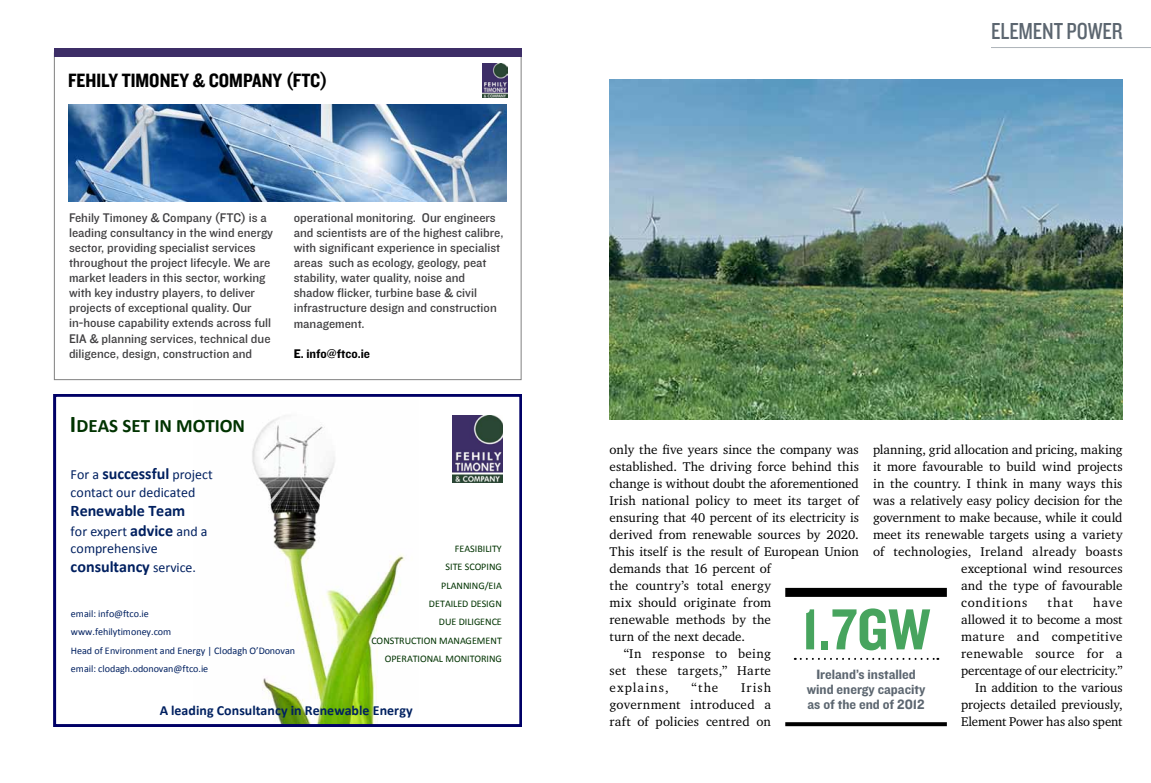
<style>
.page{position:relative;width:1151px;height:783px;background:#fff}
.page>*{position:absolute;margin:0;border:0;box-sizing:border-box;transform-origin:0 0}
.t1{font:60px "Knockout HTF50 Welterweight";color:#47a45e}
.t2{font:24px "Knockout HTF29 Junior Liteweight";color:#5c6670}
.t3{font:20px "Knockout HTF50 Welterweight";color:#000}
.t4{font:700 19px "Calibri";color:#030}
.t5{font:700 16.1px "Calibri";color:#002060}
.t6{font:14px/15px "Knockout HTF51 Middleweight";color:#5c6670;text-align:center}
.t7{font:13.9px/17.5px "Calibri";letter-spacing:.005em;color:#002060}
.t8{font:700 13.9px "Calibri";color:#002060}
.t9{font:13px/17px "Charter IT Cby BT";letter-spacing:.005em;color:#000;text-align:justify}
.t10{font:13px/15px "Knockout HTF31 Junior Middlewt";color:#414042}
.t11{font:13px "Charter IT Cby BT";letter-spacing:.025em;color:#000}
.t12{font:13px "Knockout HTF51 Middleweight";color:#000}
.t13{font:13px "Charter IT Cby BT";letter-spacing:.055em;color:#000}
.t14{font:13px "Charter IT Cby BT";letter-spacing:.085em;color:#000}
.t15{font:10.1px/18.3px "Calibri";color:#002060}
.t16{font:10.1px/18.3px "Calibri";letter-spacing:-.005em;color:#030;text-align:right}
.s1{font-size:24px}
.s2{font-weight:700;font-size:16.1px}
.s3{font-weight:400;font-size:13.9px}
</style>
<div class="page">
<hr style="left:991px;top:47px;width:160px;height:1px;background:#adb3b8">
<svg style="left:54px;top:394px;width:468px;height:332px"></svg>
<img style="left:609px;top:79px;width:514px;height:340px">
<div style="left:54px;top:48px;width:468px;height:9px;background:#3d2e67"></div>
<img style="left:482px;top:63px;width:25px;height:34px">
<div style="left:785px;top:587px;width:162px;height:9px;background:#000"></div>
<svg style="left:795px;top:657px;width:143px;height:2px"></svg>
<svg style="left:785px;top:722px;width:162px;height:4px"></svg>
<img style="left:68px;top:104px;width:438px;height:97px">
<h3 class="t3" style="left:68px;top:69px;width:261px">FEHILY TIMONEY &amp; COMPANY (FTC)</h3>
<p class="t10" style="left:69px;top:211px;width:206px">Fehily Timoney &amp; Company (FTC) is a leading consultancy in the wind energy sector, providing specialist services throughout the project lifecyle. We are market leaders in this sector, working with key industry players, to deliver projects of exceptional quality. Our in-house capability extends across full EIA &amp; planning services, technical due diligence, design, construction and</p>
<p class="t10" style="left:294px;top:211px;width:211px">operational monitoring. Our engineers and scientists are of the highest calibre, with significant experience in specialist areas such as ecology, geology, peat stability, water quality, noise and shadow flicker, turbine base &amp; civil infrastructure design and construction management.</p>
<p class="t12" style="left:294px;top:346px;width:78px">E. info@ftco.ie</p>
<h3 class="t4" style="left:70px;top:413px;width:177px"><span class="s1">I</span>DEAS SET IN MOTION</h3>
<p class="t7" style="left:71px;top:466px;width:144px">For a <span class="s2">successful</span> project contact our dedicated</p>
<p class="t5" style="left:71px;top:500px;width:116px">Renewable Team</p>
<p class="t7" style="left:71px;top:522px;width:138px">for expert <span class="s2">advice</span> and a comprehensive</p>
<p class="t5" style="left:71px;top:556px;width:127px">consultancy <span class="s3">service.</span></p>
<p class="t15" style="left:71px;top:604px;width:226px">email: info@ftco.ie<br>www.fehilytimoney.com<br>Head of Environment and Energy | Clodagh O’Donovan email: clodagh.odonovan@ftco.ie</p>
<p class="t16" style="left:371px;top:539px;width:132px">FEASIBILITY<br>SITE SCOPING<br>PLANNING/EIA<br>DETAILED DESIGN<br>DUE DILIGENCE<br>CONSTRUCTION MANAGEMENT<br>OPERATIONAL MONITORING</p>
<p class="t8" style="left:160px;top:701px;width:254px">A leading Consultancy in Renewable Energy</p>
<h2 class="t2" style="left:991px;top:18px;width:133px">ELEMENT POWER</h2>
<p class="t9" style="left:609px;top:440px;width:251px">only the five years since the company was</p>
<p class="t9" style="left:609px;top:457px;width:251px">established. The driving force behind this</p>
<p class="t9" style="left:609px;top:474px;width:251px">change is without doubt the aforementioned</p>
<p class="t9" style="left:609px;top:491px;width:251px">Irish national policy to meet its target of</p>
<p class="t9" style="left:609px;top:508px;width:251px">ensuring that 40 percent of its electricity is</p>
<p class="t9" style="left:609px;top:525px;width:251px">derived from renewable sources by 2020.</p>
<p class="t9" style="left:609px;top:542px;width:251px">This itself is the result of European Union</p>
<p class="t9" style="left:609px;top:559px;width:163px">demands that 16 percent of</p>
<p class="t9" style="left:609px;top:576px;width:163px">the country’s total energy</p>
<p class="t9" style="left:609px;top:593px;width:163px">mix should originate from</p>
<p class="t9" style="left:609px;top:610px;width:163px">renewable methods by the</p>
<p class="t9" style="left:609px;top:627px;width:137px">turn of the next decade.</p>
<p class="t11" style="left:624px;top:645px;width:149px">“In response to being</p>
<p class="t11" style="left:609px;top:662px;width:163px">set these targets,” Harte</p>
<p class="t14" style="left:609px;top:679px;width:61px">explains,</p>
<p class="t9" style="left:691px;top:678px;width:28px">“the</p>
<p class="t9" style="left:873px;top:440px;width:251px">planning, grid allocation and pricing, making</p>
<p class="t9" style="left:873px;top:457px;width:251px">it more favourable to build wind projects</p>
<p class="t9" style="left:873px;top:474px;width:251px">in the country. I think in many ways this</p>
<p class="t9" style="left:873px;top:491px;width:251px">was a relatively easy policy decision for the</p>
<p class="t9" style="left:873px;top:508px;width:251px">government to make because, while it could</p>
<p class="t9" style="left:873px;top:525px;width:251px">meet its renewable targets using a variety</p>
<p class="t9" style="left:873px;top:542px;width:251px">of technologies, Ireland already boasts</p>
<p class="t9" style="left:961px;top:559px;width:163px">exceptional wind resources</p>
<p class="t9" style="left:961px;top:576px;width:163px">and the type of favourable</p>
<p class="t13" style="left:961px;top:594px;width:68px">conditions</p>
<p class="t9" style="left:1048px;top:593px;width:27px">that</p>
<p class="t9" style="left:961px;top:593px;width:163px;text-align:right">have<br>allowed it to become a most mature and competitive renewable source for a percentage of our electricity.”<br>In addition to the various projects detailed previously,<br>Element Power has also spent</p>
<h1 class="t1" style="left:802px;top:598px;width:130px">1.7GW</h1>
<p class="t6" style="left:807px;top:667px;width:120px">Ireland’s installed wind energy capacity as of the end of 2012</p>
<p class="t9" style="left:609px;top:678px;width:163px;text-indent:132px">Irish government introduced a raft of policies centred on</p>
</div>
